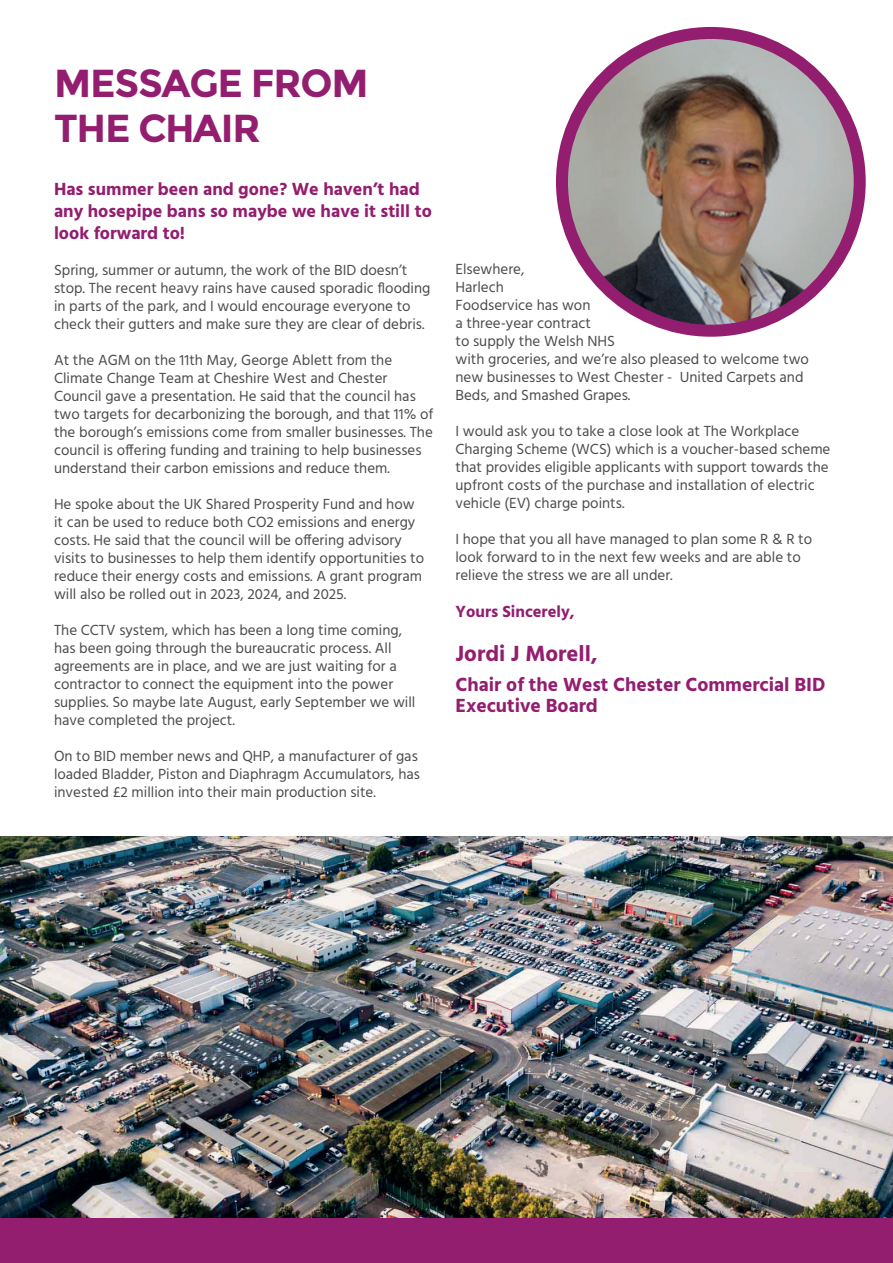
<style>
.page{position:relative;width:893px;height:1263px;background:#fff}
.page>*{position:absolute;margin:0;border:0;box-sizing:border-box;transform-origin:0 0}
.t1{font:700 39px/45px "Montserrat";letter-spacing:-.03em;color:#931d6f}
.t2{font:700 22.5px "Hind";color:#931d6f}
.t3{font:700 19.5px/21px "Hind";color:#931d6f}
.t4{font:700 18px/21.6px "Hind";color:#931d6f}
.t5{font:700 16.5px "Hind";color:#931d6f}
.t6{font:15px/18px "Hind";color:#4b4c4d}
</style>
<div class="page">
<div style="left:0;top:837px;width:893px;height:426px;background:#931d6f"></div>
<img style="left:0;top:837px;width:893px;height:380px">
<img style="left:562px;top:35px;width:295px;height:289px">
<div style="left:556px;top:27px;width:310px;height:310px;border:12px solid #931d6f;border-radius:50%"></div>
<h1 class="t1" style="left:54px;top:61px;width:316px">MESSAGE FROM<br>THE CHAIR</h1>
<p class="t4" style="left:54px;top:178px;width:379px">Has summer been and gone? We haven’t had any hosepipe bans so maybe we have it still to look forward to!</p>
<p class="t6" style="left:54px;top:261px;width:378px">Spring, summer or autumn, the work of the BID doesn’t stop. The recent heavy rains have caused sporadic flooding in parts of the park, and I would encourage everyone to check their gutters and make sure they are clear of debris.</p>
<p class="t6" style="left:54px;top:351px;width:381px">At the AGM on the 11th May, George Ablett from the Climate Change Team at Cheshire West and Chester Council gave a presentation. He said that the council has two targets for decarbonizing the borough, and that 11% of the borough’s emissions come from smaller businesses. The council is offering funding and training to help businesses understand their carbon emissions and reduce them.</p>
<p class="t6" style="left:54px;top:495px;width:372px">He spoke about the UK Shared Prosperity Fund and how it can be used to reduce both CO2 emissions and energy costs. He said that the council will be offering advisory visits to businesses to help them identify opportunities to reduce their energy costs and emissions. A grant program will also be rolled out in 2023, 2024, and 2025.</p>
<p class="t6" style="left:54px;top:621px;width:363px">The CCTV system, which has been a long time coming, has been going through the bureaucratic process. All agreements are in place, and we are just waiting for a contractor to connect the equipment into the power supplies. So maybe late August, early September we will have completed the project.</p>
<p class="t6" style="left:54px;top:747px;width:367px">On to BID member news and QHP, a manufacturer of gas loaded Bladder, Piston and Diaphragm Accumulators, has invested £2 million into their main production site.</p>
<p class="t6" style="left:455px;top:260px;width:355px">Elsewhere,<br>Harlech<br>Foodservice has won<br>a three-year contract<br>to supply the Welsh NHS<br>with groceries, and we’re also pleased to welcome two new businesses to West Chester - United Carpets and<br>Beds, and Smashed Grapes.</p>
<p class="t6" style="left:455px;top:422px;width:376px">I would ask you to take a close look at The Workplace Charging Scheme (WCS) which is a voucher-based scheme that provides eligible applicants with support towards the upfront costs of the purchase and installation of electric vehicle (EV) charge points.</p>
<p class="t6" style="left:455px;top:530px;width:358px">I hope that you all have managed to plan some R &amp; R to look forward to in the next few weeks and are able to relieve the stress we are all under.</p>
<p class="t5" style="left:455px;top:602px;width:121px">Yours Sincerely,</p>
<h2 class="t2" style="left:455px;top:640px;width:144px">Jordi J Morell,</h2>
<h3 class="t3" style="left:455px;top:674px;width:371px">Chair of the West Chester Commercial BID<br>Executive Board</h3>
</div>
